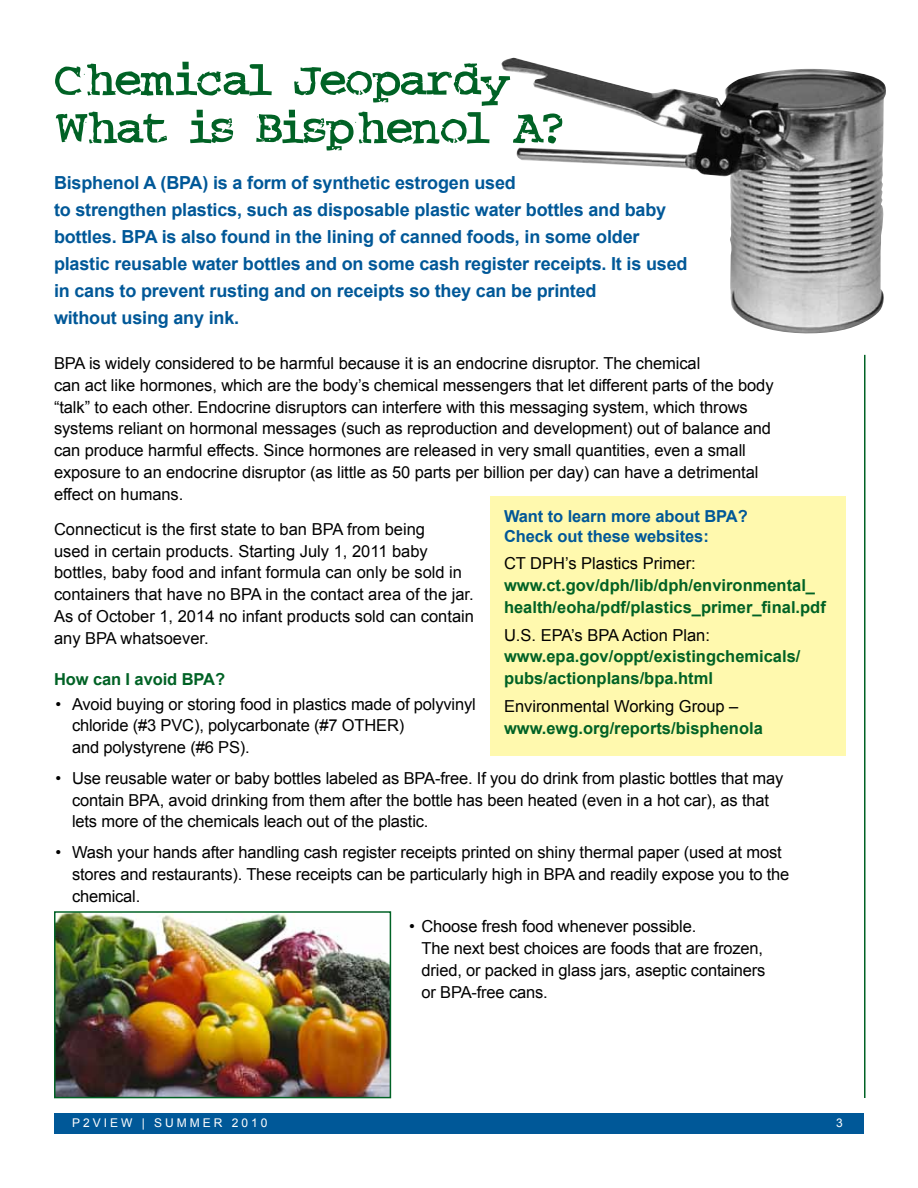
<style>
.page{position:relative;width:918px;height:1188px;background:#fff}
.page>*{position:absolute;margin:0;border:0;box-sizing:border-box;transform-origin:0 0}
.t1{font:54px/48px "Crud Font";letter-spacing:-.01em;color:#006225}
.t2{font:700 18px/27px "Arial";letter-spacing:-.01em;color:#005898}
.t3{font:16.5px/21.8px "Arial";letter-spacing:-.005em;color:#000}
.t4{font:700 16.5px/21.8px "Arial";color:#006225}
.t5{font:700 16.5px/19.5px "Arial";letter-spacing:-.005em;color:#005898}
.t6{font:12px "Arial";letter-spacing:.25em;color:#fff}
</style>
<div class="page">
<div style="left:54px;top:1113px;width:810px;height:21px;background:#005898"></div>
<hr style="left:864px;top:355px;width:2px;height:743px;background:#006225">
<img style="left:501px;top:58px;width:385px;height:276px">
<div style="left:490px;top:496px;width:356px;height:260px;background:#fff9ae"></div>
<img style="left:57px;top:914px;width:331px;height:181px">
<div style="left:54px;top:911px;width:337px;height:187px;border:2px solid #006225"></div>
<h1 class="t1" style="left:54px;top:56px;width:510px">Chemical Jeopardy<br>What is Bisphenol A?</h1>
<p class="t2" style="left:54px;top:169px;width:635px">Bisphenol A (BPA) is a form of synthetic estrogen used<br>to strengthen plastics, such as disposable plastic water bottles and baby bottles. BPA is also found in the lining of canned foods, in some older plastic reusable water bottles and on some cash register receipts. It is used in cans to prevent rusting and on receipts so they can be printed<br>without using any ink.</p>
<p class="t3" style="left:54px;top:352px;width:721px">BPA is widely considered to be harmful because it is an endocrine disruptor. The chemical<br>can act like hormones, which are the body’s chemical messengers that let different parts of the body “talk” to each other. Endocrine disruptors can interfere with this messaging system, which throws systems reliant on hormonal messages (such as reproduction and development) out of balance and can produce harmful effects. Since hormones are released in very small quantities, even a small exposure to an endocrine disruptor (as little as 50 parts per billion per day) can have a detrimental effect on humans.</p>
<p class="t3" style="left:54px;top:518px;width:422px">Connecticut is the first state to ban BPA from being<br>used in certain products. Starting July 1, 2011 baby bottles, baby food and infant formula can only be sold in containers that have no BPA in the contact area of the jar.<br>As of October 1, 2014 no infant products sold can contain any BPA whatsoever.</p>
<p class="t4" style="left:54px;top:668px;width:173px">How can I avoid BPA?</p>
<p class="t3" style="left:72px;top:693px;width:405px;text-indent:-16px">• Avoid buying or storing food in plastics made of polyvinyl chloride (#3 PVC), polycarbonate (#7 OTH ER)<br>and polystyrene (#6 PS).</p>
<p class="t3" style="left:72px;top:767px;width:713px;text-indent:-17px">• Use reusable water or baby bottles labeled as BPA-free. If you do drink from plastic bottles that may contain BPA, avoid drinking from them after the bottle has been heated (even in a hot car), as that lets more of the chemicals leach out of the plastic.</p>
<p class="t3" style="left:72px;top:841px;width:719px;text-indent:-16px">• Wash your hands after handling cash register receipts printed on shiny thermal paper (used at most stores and restaurants). These receipts can be particularly high in BPA and readily expose you to the chemical.</p>
<p class="t3" style="left:422px;top:916px;width:346px;text-indent:-12px">• Choose fresh food whenever possible.<br>The next best choices are foods that are frozen, dried, or packed in glass jars, aseptic containers or BPA-free cans.</p>
<p class="t5" style="left:504px;top:506px;width:245px">Want to learn more about BPA?<br>Check out these websites:</p>
<p class="t3" style="left:504px;top:553px;width:193px">CT DPH’s Plastics Primer:</p>
<p class="t4" style="left:504px;top:574px;width:323px">www.ct.gov/dph/lib/dph/environmental_ health/eoha/pdf/plastics_primer_final.pdf</p>
<p class="t3" style="left:504px;top:624px;width:208px">U.S. EPA’s BPA Action Plan:</p>
<p class="t4" style="left:504px;top:646px;width:298px">www.epa.gov/oppt/existingchemicals/ pubs/actionplans/bpa.html</p>
<p class="t3" style="left:504px;top:695px;width:236px">Environmental Working Group –</p>
<p class="t4" style="left:504px;top:717px;width:260px">www.ewg.org/reports/bisphenola</p>
<p class="t6" style="left:72px;top:1116px;width:197px">P2VIEW | SUMMER 2010</p>
<p class="t6" style="left:836px;top:1116px;width:8px">3</p>
</div>
